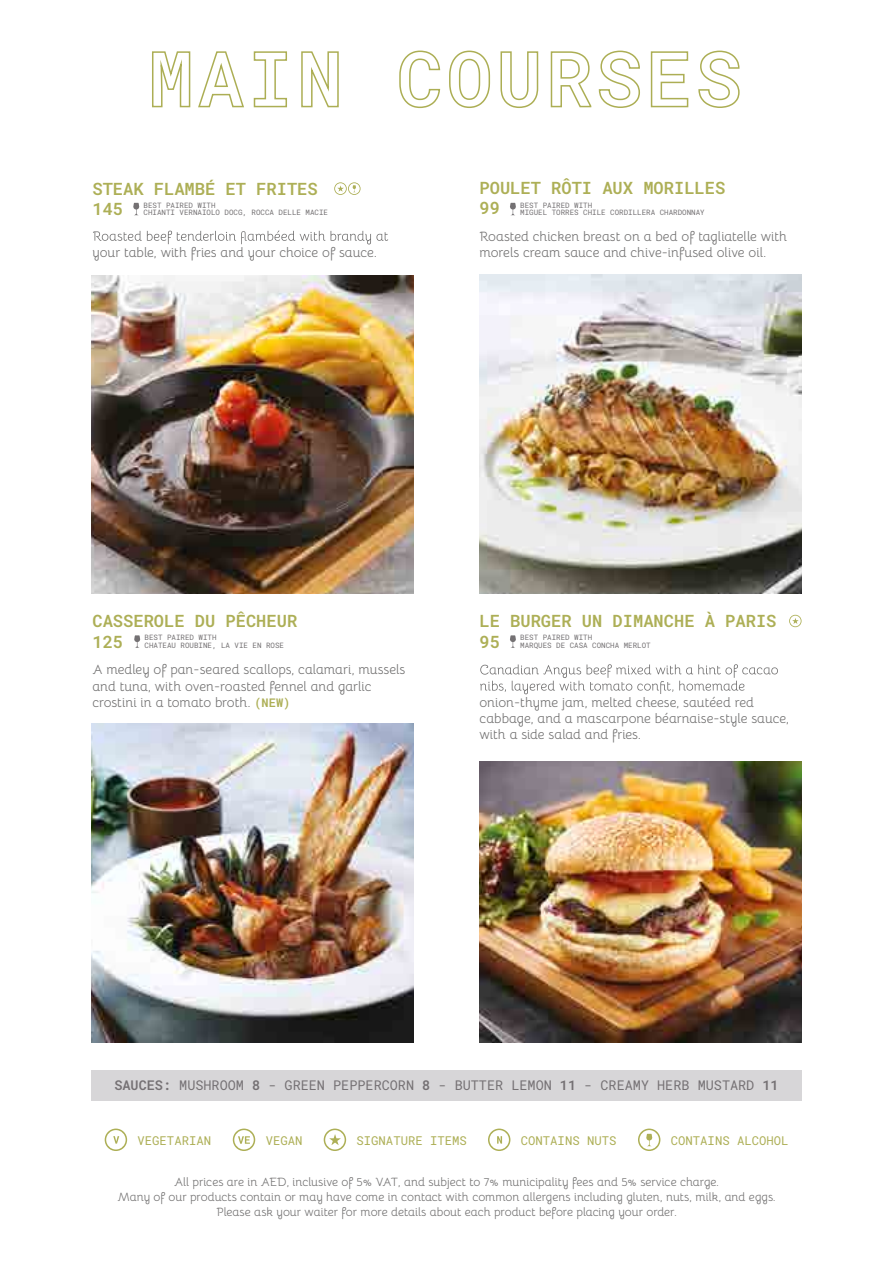
<style>
.page{position:relative;width:893px;height:1263px;background:#fff}
.page>*{position:absolute;margin:0;border:0;box-sizing:border-box;transform-origin:0 0}
.t1{font:600 17.1px/20.5px "Roboto Mono";color:#adaf56}
.t2{font:13.5px/16.2px "Bellota";color:#706f6f}
.t3{font:13.5px "Roboto Mono";color:#757174}
.t4{font:12.3px "Roboto Mono";color:#adaf56}
.t5{font:12px/15px "Bellota";letter-spacing:-.01em;color:#706f6f;text-align:center}
.t6{font:7.5px/7.5px "Roboto Mono";color:#747173}
.s1{font-family:"Roboto Mono";font-weight:600;font-size:12px;color:#adaf56}
.s2{font-weight:600}
</style>
<div class="page">
<svg style="left:93px;top:230px;width:295px;height:14px"></svg>
<div style="left:92px;top:1070px;width:710px;height:31px;background:#d7d6d8"></div>
<svg style="left:152px;top:51px;width:39px;height:57px"></svg>
<svg style="left:198px;top:51px;width:46px;height:57px"></svg>
<svg style="left:253px;top:51px;width:34px;height:57px"></svg>
<svg style="left:301px;top:51px;width:38px;height:57px"></svg>
<svg style="left:399px;top:50px;width:42px;height:59px"></svg>
<svg style="left:449px;top:50px;width:42px;height:58px"></svg>
<svg style="left:500px;top:51px;width:39px;height:57px"></svg>
<svg style="left:550px;top:51px;width:42px;height:57px"></svg>
<svg style="left:598px;top:50px;width:42px;height:58px"></svg>
<svg style="left:650px;top:51px;width:39px;height:57px"></svg>
<svg style="left:698px;top:50px;width:42px;height:58px"></svg>
<svg style="left:233px;top:1128px;width:22px;height:23px"></svg>
<svg style="left:105px;top:1128px;width:22px;height:23px"></svg>
<svg style="left:488px;top:1128px;width:22px;height:23px"></svg>
<svg style="left:324px;top:1128px;width:22px;height:23px"></svg>
<svg style="left:638px;top:1128px;width:22px;height:23px"></svg>
<img style="left:91px;top:276px;width:322px;height:318px">
<img style="left:480px;top:274px;width:322px;height:320px">
<svg style="left:480px;top:664px;width:298px;height:30px"></svg>
<img style="left:91px;top:723px;width:322px;height:320px">
<img style="left:480px;top:762px;width:322px;height:281px">
<svg style="left:334px;top:182px;width:27px;height:13px"></svg>
<svg style="left:789px;top:615px;width:12px;height:12px"></svg>
<svg style="left:133px;top:203px;width:7px;height:12px"></svg>
<svg style="left:510px;top:203px;width:6px;height:12px"></svg>
<svg style="left:510px;top:635px;width:6px;height:13px"></svg>
<svg style="left:134px;top:635px;width:7px;height:13px"></svg>
<p class="t1" style="left:480px;top:177px;width:247px">POULET RÔTI AUX MORILLES<br>99</p>
<p class="t2" style="left:480px;top:227px;width:309px">Roasted chicken breast on a bed of tagliatelle with morels cream sauce and chive-infused olive oil.</p>
<p class="t1" style="left:92px;top:178px;width:227px">STEAK FLAMBÉ ET FRITES<br>145</p>
<p class="t2" style="left:92px;top:243px;width:286px">your table, with fries and your choice of sauce.</p>
<p class="t6" style="left:144px;top:201px;width:186px">BEST PAIRED WITH<br>CHIANTI VERNAIOLO DOCG, ROCCA DELLE MACIE</p>
<p class="t6" style="left:520px;top:201px;width:186px">BEST PAIRED WITH<br>MIGUEL TORRES CHILE CORDILLERA CHARDONNAY</p>
<p class="t1" style="left:92px;top:610px;width:206px">CASSEROLE DU PÊCHEUR<br>125</p>
<p class="t2" style="left:92px;top:661px;width:314px">A medley of pan-seared scallops, calamari, mussels and tuna, with oven-roasted fennel and garlic crostini in a tomato broth. <span class="s1">(NEW)</span></p>
<p class="t6" style="left:145px;top:634px;width:141px">BEST PAIRED WITH<br>CHATEAU ROUBINE, LA VIE EN ROSE</p>
<p class="t1" style="left:480px;top:610px;width:298px">LE BURGER UN DIMANCHE À PARIS<br>95</p>
<p class="t6" style="left:520px;top:634px;width:132px">BEST PAIRED WITH<br>MARQUES DE CASA CONCHA MERLOT</p>
<p class="t2" style="left:480px;top:693px;width:311px">onion-thyme jam, melted cheese, sautéed red cabbage, and a mascarpone béarnaise-style sauce, with a side salad and fries.</p>
<p class="t3" style="left:114px;top:1076px;width:666px"><span class="s2">SAUCES:</span> MUSHROOM <span class="s2">8</span> - GREEN PEPPERCORN <span class="s2">8</span> - BUTTER LEMON <span class="s2">11</span> - CREAMY HERB MUSTARD <span class="s2">11</span></p>
<p class="t4" style="left:138px;top:1132px;width:75px">VEGETARIAN</p>
<p class="t4" style="left:266px;top:1132px;width:38px">VEGAN</p>
<p class="t4" style="left:357px;top:1132px;width:112px">SIGNATURE ITEMS</p>
<p class="t4" style="left:521px;top:1132px;width:97px">CONTAINS NUTS</p>
<p class="t4" style="left:671px;top:1132px;width:119px">CONTAINS ALCOHOL</p>
<p class="t5" style="left:118px;top:1173px;width:660px">All prices are in AED, inclusive of 5% VAT, and subject to 7% municipality fees and 5% service charge.<br>Many of our products contain or may have come in contact with common allergens including gluten, nuts, milk, and eggs.<br>Please ask your waiter for more details about each product before placing your order.</p>
</div>
